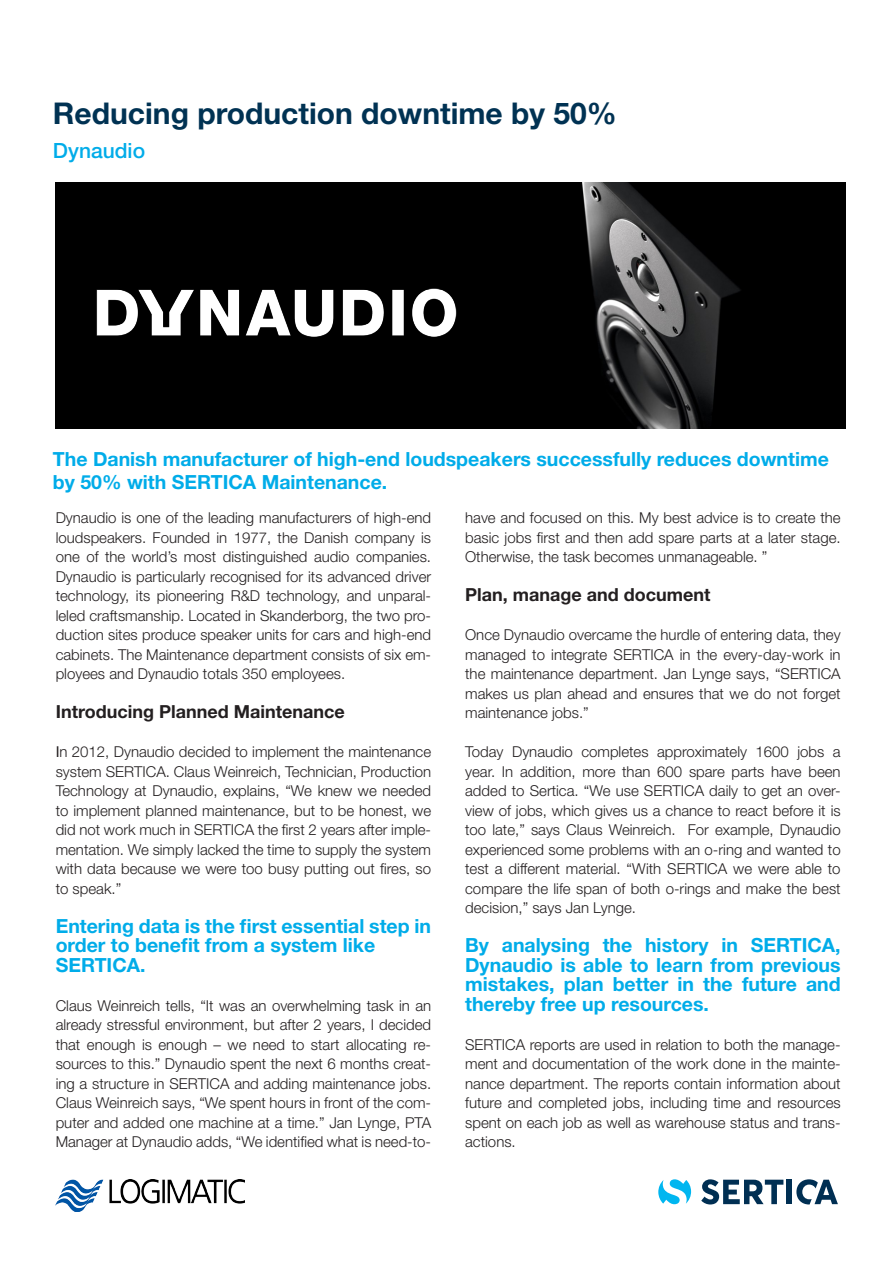
<style>
.page{position:relative;width:893px;height:1263px;background:#fff}
.page>*{position:absolute;margin:0;border:0;box-sizing:border-box;transform-origin:0 0}
.t1{font:700 30px "Helvetica Neue LT Std";color:#003253}
.t2{font:500 21px "Helvetica Neue LT Std";color:#00ace9}
.t3{font:700 19.5px/19.5px "Helvetica Neue LT Std";color:#00ace9}
.t4{font:700 18px "Helvetica Neue LT Std";color:#231f20}
.t5{font:300 15px/19.5px "Helvetica Neue LT Std";color:#231f20;text-align:justify}
.s1{font-weight:400}
</style>
<div class="page">
<div style="left:56px;top:182px;width:790px;height:247px;background:#000"></div>
<img style="left:582px;top:182px;width:158px;height:247px">
<img style="left:96px;top:288px;width:361px;height:49px">
<svg style="left:658px;top:1179px;width:33px;height:25px"></svg>
<svg style="left:701px;top:1179px;width:82px;height:25px"></svg>
<div style="left:786px;top:1180px;width:6px;height:24px;background:#002f53"></div>
<svg style="left:796px;top:1179px;width:42px;height:25px"></svg>
<img style="left:56px;top:1179px;width:188px;height:32px">
<p class="t1" style="left:53px;top:94px;width:565px">Reducing production downtime by 50%</p>
<p class="t2" style="left:53px;top:138px;width:94px">Dynaudio</p>
<p class="t3" style="left:53px;top:447px;width:777px;line-height:23.4px">The Danish manufacturer of high-end loudspeakers successfully reduces downtime by 50% with SERTICA Maintenance.</p>
<p class="t5" style="left:56px;top:508px;width:377px">Dynaudio is one of the leading manufacturers of high-end loudspeakers. Founded in 1977, the Danish company is one of the world’s most distinguished audio companies.<br>Dynaudio is particularly recognised for its advanced driver technology, its pioneering R&amp;D technology, and unparal&shy;leled craftsmanship. Located in Skanderborg, the two pro&shy;duction sites produce speaker units for cars and high-end cabinets. The Maintenance department consists of six em&shy;ployees and Dynaudio totals 350 employees.</p>
<p class="t4" style="left:56px;top:701px;width:290px">Introducing Planned Maintenance</p>
<p class="t5" style="left:56px;top:742px;width:377px"><span class="s1">I</span>n 2012, Dynaudio decided to implement the maintenance system SERTICA. Claus Weinreich, Technician, Production Technology at Dynaudio, explains, “We knew we needed to implement planned maintenance, but to be honest, we did not work much in SERTICA the first 2 years after imple&shy;mentation. We simply lacked the time to supply the system with data because we were too busy putting out fires, so to speak.”</p>
<p class="t3" style="left:56px;top:915px;width:377px">Entering data is the first essential step in order to benefit from a system like</p>
<p class="t3" style="left:56px;top:954px;width:91px">SERTICA.</p>
<p class="t5" style="left:56px;top:995px;width:377px">Claus Weinreich tells, “It was an overwhelming task in an already stressful environment, but after 2 years, I decided that enough is enough – we need to start allocating re&shy;sources to this.” Dynaudio spent the next 6 months creat&shy;ing a structure in SERTICA and adding maintenance jobs.<br>Claus Weinreich says, “We spent hours in front of the com&shy;puter and added one machine at a time.” Jan Lynge, PTA Manager at Dynaudio adds, “We identified what is need-to-</p>
<p class="t5" style="left:465px;top:508px;width:377px">have and focused on this. My best advice is to create the basic jobs first and then add spare parts at a later stage.<br>Otherwise, the task becomes unmanageable. ”</p>
<p class="t4" style="left:465px;top:584px;width:247px">Plan, manage and document</p>
<p class="t5" style="left:465px;top:625px;width:377px">Once Dynaudio overcame the hurdle of entering data, they managed to integrate SERTICA in the every-day-work in the maintenance department. Jan Lynge says, “SERTICA makes us plan ahead and ensures that we do not forget maintenance jobs.”</p>
<p class="t5" style="left:465px;top:742px;width:377px">Today Dynaudio completes approximately 1600 jobs a year. In addition, more than 600 spare parts have been added to Sertica. “We use SERTICA daily to get an over&shy;view of jobs, which gives us a chance to react before it is too late,” says Claus Weinreich. For example, Dynaudio experienced some problems with an o-ring and wanted to test a different material. “With SERTICA we were able to compare the life span of both o-rings and make the best decision,” says Jan Lynge.</p>
<p class="t3" style="left:465px;top:935px;width:377px;text-align:justify">By analysing the history in SERTICA, Dynaudio is able to learn from previous mistakes, plan better in the future and thereby free up resources.</p>
<p class="t5" style="left:465px;top:1034px;width:377px">SERTICA reports are used in relation to both the manage&shy;ment and documentation of the work done in the mainte&shy;nance department. The reports contain information about future and completed jobs, including time and resources spent on each job as well as warehouse status and trans&shy;actions.</p>
</div>
